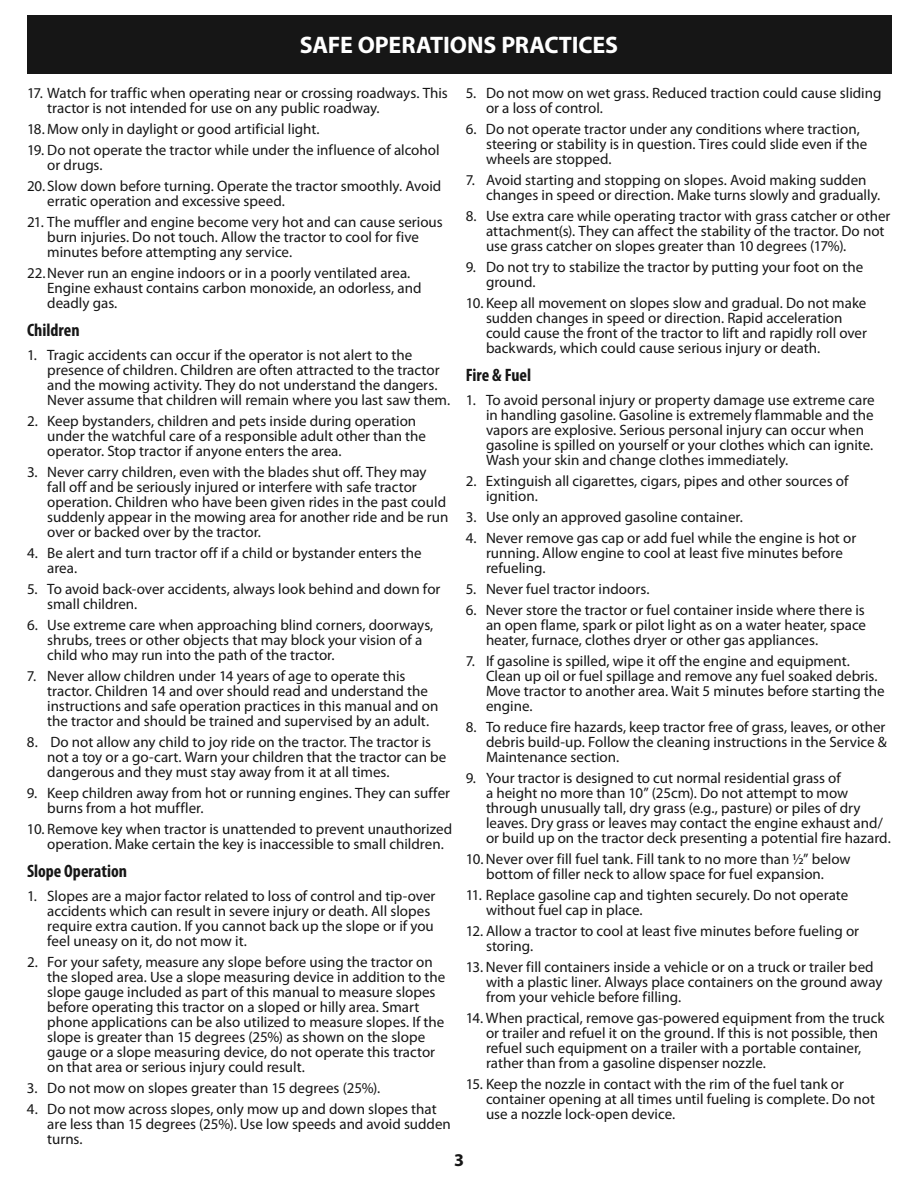
<style>
.page{position:relative;width:918px;height:1188px;background:#fff}
.page>*{position:absolute;margin:0;border:0;box-sizing:border-box;transform-origin:0 0}
.t1{font:700 24px "Myriad Pro";letter-spacing:-.005em;color:#fff}
.t2{font:700 condensed 18px "Myriad Pro";color:#161616}
.t3{font:700 18px "Myriad Pro";color:#161616}
.t4{font:15px/15px "Myriad Pro";color:#161616}
</style>
<div class="page">
<div style="left:27px;top:15px;width:864px;height:59px;background:#161616"></div>
<h1 class="t1" style="left:300px;top:36px;width:320px">SAFE OPERATIONS PRACTICES</h1>
<p class="t4" style="left:486px;top:87px;width:397px;text-indent:-20px">5. Do not mow on wet grass. Reduced traction could cause sliding or a loss of control.</p>
<p class="t4" style="left:486px;top:123px;width:383px;text-indent:-20px">6. Do not operate tractor under any conditions where traction, steering or stability is in question. Tires could slide even if the wheels are stopped.</p>
<p class="t4" style="left:486px;top:174px;width:396px;text-indent:-20px">7. Avoid starting and stopping on slopes. Avoid making sudden changes in speed or direction. Make turns slowly and gradually.</p>
<p class="t4" style="left:486px;top:210px;width:406px;text-indent:-20px">8. Use extra care while operating tractor with grass catcher or other attachment(s). They can affect the stability of the tractor. Do not use grass catcher on slopes greater than 10 degrees (17%).</p>
<p class="t4" style="left:486px;top:261px;width:379px;text-indent:-20px">9. Do not try to stabilize the tractor by putting your foot on the ground.</p>
<p class="t4" style="left:486px;top:297px;width:383px;text-indent:-20px">10. Keep all movement on slopes slow and gradual. Do not make sudden changes in speed or direction. Rapid acceleration could cause the front of the tractor to lift and rapidly roll over backwards, which could cause serious injury or death.</p>
<p class="t2" style="left:466px;top:368px;width:67px">Fire &amp; Fuel</p>
<p class="t4" style="left:486px;top:393px;width:390px;text-indent:-20px">1. To avoid personal injury or property damage use extreme care in handling gasoline. Gasoline is extremely flammable and the vapors are explosive. Serious personal injury can occur when gasoline is spilled on yourself or your clothes which can ignite.<br>Wash your skin and change clothes immediately.</p>
<p class="t4" style="left:486px;top:474px;width:364px;text-indent:-20px">2. Extinguish all cigarettes, cigars, pipes and other sources of ignition.</p>
<p class="t4" style="left:466px;top:510px;width:279px">3. Use only an approved gasoline container.</p>
<p class="t4" style="left:486px;top:531px;width:372px;text-indent:-20px">4. Never remove gas cap or add fuel while the engine is hot or running. Allow engine to cool at least five minutes before refueling.</p>
<p class="t4" style="left:466px;top:582px;width:185px">5. Never fuel tractor indoors.</p>
<p class="t4" style="left:486px;top:603px;width:382px;text-align:justify;text-indent:-20px">6. Never store the tractor or fuel container inside where there is an open flame, spark or pilot light as on a water heater, space heater, furnace, clothes dryer or other gas appliances.</p>
<p class="t4" style="left:486px;top:654px;width:400px;text-indent:-20px">7. If gasoline is spilled, wipe it off the engine and equipment.<br>Clean up oil or fuel spillage and remove any fuel soaked debris.<br>Move tractor to another area. Wait 5 minutes before starting the engine.</p>
<p class="t4" style="left:486px;top:720px;width:402px;text-align:justify;text-indent:-20px">8. To reduce fire hazards, keep tractor free of grass, leaves, or other debris build-up. Follow the cleaning instructions in the Service &amp; Maintenance section.</p>
<p class="t4" style="left:486px;top:771px;width:406px;text-indent:-20px">9. Your tractor is designed to cut normal residential grass of<br>a height no more than 10” (25cm). Do not attempt to mow through unusually tall, dry grass (e.g., pasture) or piles of dry leaves. Dry grass or leaves may contact the engine exhaust and/ or build up on the tractor deck presenting a potential fire hazard.</p>
<p class="t4" style="left:466px;top:852px;width:386px;text-align:center">10. Never over fill fuel tank. Fill tank to no more than ½” below bottom of filler neck to allow space for fuel expansion.</p>
<p class="t4" style="left:486px;top:888px;width:364px;text-indent:-20px">11. Replace gasoline cap and tighten securely. Do not operate without fuel cap in place.</p>
<p class="t4" style="left:486px;top:924px;width:375px;text-indent:-20px">12. Allow a tractor to cool at least five minutes before fueling or storing.</p>
<p class="t4" style="left:486px;top:960px;width:398px;text-indent:-20px">13. Never fill containers inside a vehicle or on a truck or trailer bed with a plastic liner. Always place containers on the ground away from your vehicle before filling.</p>
<p class="t4" style="left:486px;top:1011px;width:400px;text-indent:-20px">14. When practical, remove gas-powered equipment from the truck or trailer and refuel it on the ground. If this is not possible, then refuel such equipment on a trailer with a portable container, rather than from a gasoline dispenser nozzle.</p>
<p class="t4" style="left:486px;top:1077px;width:391px;text-indent:-20px">15. Keep the nozzle in contact with the rim of the fuel tank or container opening at all times until fueling is complete. Do not use a nozzle lock-open device.</p>
<p class="t4" style="left:47px;top:87px;width:402px;text-indent:-20px">17. Watch for traffic when operating near or crossing roadways. This tractor is not intended for use on any public roadway.</p>
<p class="t4" style="left:27px;top:123px;width:294px">18. Mow only in daylight or good artificial light.</p>
<p class="t4" style="left:47px;top:144px;width:394px;text-indent:-20px">19. Do not operate the tractor while under the influence of alcohol or drugs.</p>
<p class="t4" style="left:47px;top:180px;width:396px;text-indent:-20px">20. Slow down before turning. Operate the tractor smoothly. Avoid erratic operation and excessive speed.</p>
<p class="t4" style="left:47px;top:216px;width:397px;text-indent:-20px">21. The muffler and engine become very hot and can cause serious burn injuries. Do not touch. Allow the tractor to cool for five minutes before attempting any service.</p>
<p class="t4" style="left:47px;top:267px;width:376px;text-indent:-20px">22. Never run an engine indoors or in a poorly ventilated area.<br>Engine exhaust contains carbon monoxide, an odorless, and deadly gas.</p>
<p class="t2" style="left:27px;top:323px;width:54px">Children</p>
<p class="t4" style="left:47px;top:348px;width:405px;text-indent:-20px">1. Tragic accidents can occur if the operator is not alert to the presence of children. Children are often attracted to the tractor and the mowing activity. They do not understand the dangers.<br>Never assume that children will remain where you last saw them.</p>
<p class="t4" style="left:47px;top:414px;width:380px;text-indent:-20px">2. Keep bystanders, children and pets inside during operation under the watchful care of a responsible adult other than the operator. Stop tractor if anyone enters the area.</p>
<p class="t4" style="left:47px;top:465px;width:403px;text-indent:-20px">3. Never carry children, even with the blades shut off. They may fall off and be seriously injured or interfere with safe tractor operation. Children who have been given rides in the past could suddenly appear in the mowing area for another ride and be run over or backed over by the tractor.</p>
<p class="t4" style="left:47px;top:546px;width:376px;text-indent:-20px">4. Be alert and turn tractor off if a child or bystander enters the area.</p>
<p class="t4" style="left:47px;top:582px;width:395px;text-indent:-20px">5. To avoid back-over accidents, always look behind and down for small children.</p>
<p class="t4" style="left:47px;top:618px;width:388px;text-indent:-20px">6. Use extreme care when approaching blind corners, doorways, shrubs, trees or other objects that may block your vision of a child who may run into the path of the tractor.</p>
<p class="t4" style="left:47px;top:669px;width:393px;text-indent:-20px">7. Never allow children under 14 years of age to operate this tractor. Children 14 and over should read and understand the instructions and safe operation practices in this manual and on the tractor and should be trained and supervised by an adult.</p>
<p class="t4" style="left:47px;top:735px;width:401px;text-indent:-20px">8. Do not allow any child to joy ride on the tractor. The tractor is not a toy or a go-cart. Warn your children that the tractor can be dangerous and they must stay away from it at all times.</p>
<p class="t4" style="left:47px;top:786px;width:404px;text-indent:-20px">9. Keep children away from hot or running engines. They can suffer burns from a hot muffler.</p>
<p class="t4" style="left:47px;top:822px;width:406px;text-indent:-20px">10. Remove key when tractor is unattended to prevent unauthorized operation. Make certain the key is inaccessible to small children.</p>
<p class="t2" style="left:27px;top:864px;width:102px">Slope Operation</p>
<p class="t4" style="left:47px;top:889px;width:390px;text-indent:-20px">1. Slopes are a major factor related to loss of control and tip-over accidents which can result in severe injury or death. All slopes require extra caution. If you cannot back up the slope or if you feel uneasy on it, do not mow it.</p>
<p class="t4" style="left:47px;top:955px;width:400px;text-indent:-20px">2. For your safety, measure any slope before using the tractor on the sloped area. Use a slope measuring device in addition to the slope gauge included as part of this manual to measure slopes before operating this tractor on a sloped or hilly area. Smart phone applications can be also utilized to measure slopes. If the slope is greater than 15 degrees (25%) as shown on the slope gauge or a slope measuring device, do not operate this tractor on that area or serious injury could result.</p>
<p class="t4" style="left:27px;top:1081px;width:355px">3. Do not mow on slopes greater than 15 degrees (25%).</p>
<p class="t4" style="left:47px;top:1102px;width:405px;text-indent:-20px">4. Do not mow across slopes, only mow up and down slopes that are less than 15 degrees (25%). Use low speeds and avoid sudden turns.</p>
<p class="t3" style="left:454px;top:1153px;width:11px">3</p>
</div>
